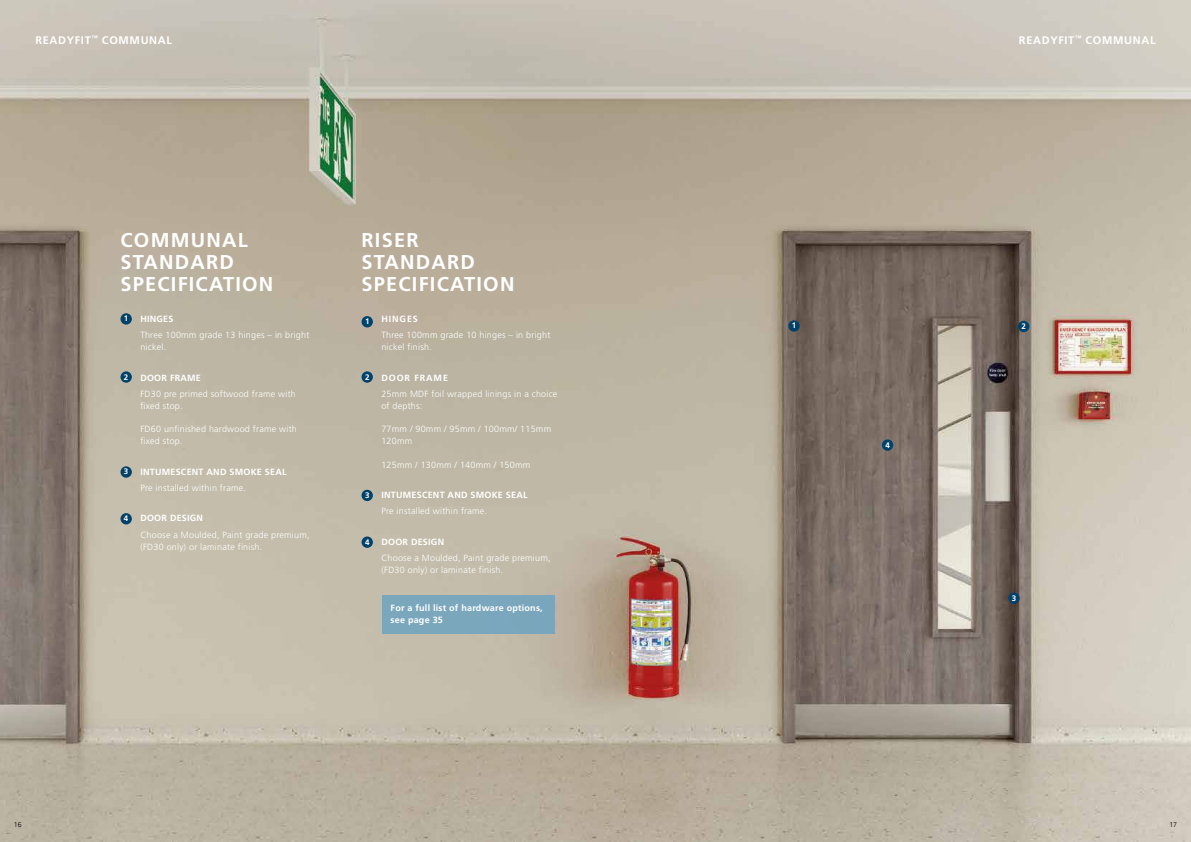
<style>
.page{position:relative;width:1191px;height:842px;background:#fff}
.page>*{position:absolute;margin:0;border:0;box-sizing:border-box;transform-origin:0 0}
.t1{font:700 20px/22px "Frutiger LT Std";letter-spacing:.06em;color:#fff}
.t2{font:700 11px "Frutiger LT Std";letter-spacing:.06em;color:#fff}
.t3{font:300 9px/12px "Frutiger LT Std";letter-spacing:.025em;color:#fff}
.t4{font:700 9px/12px "Frutiger LT Std";letter-spacing:.025em;color:#fff}
.t5{font:700 9px "Frutiger LT Std";letter-spacing:.1em;color:#fff}
.t6{font:700 8px "Frutiger LT Std";color:#fff}
.t7{font:300 7px "Frutiger LT Std";color:#000}
</style>
<div class="page">
<img style="left:0;top:0;width:1191px;height:842px">
<div style="left:1008px;top:592px;width:11px;height:12px;background:#00426a;border-radius:50%"></div>
<div style="left:1018px;top:321px;width:11px;height:11px;background:#00426a;border-radius:50%"></div>
<div style="left:788px;top:320px;width:11px;height:12px;background:#00426a;border-radius:50%"></div>
<div style="left:382px;top:595px;width:173px;height:39px;background:#7ba7bd"></div>
<div style="left:120px;top:313px;width:12px;height:12px;background:#00426a;border-radius:50%"></div>
<div style="left:120px;top:371px;width:12px;height:12px;background:#00426a;border-radius:50%"></div>
<div style="left:120px;top:466px;width:12px;height:12px;background:#00426a;border-radius:50%"></div>
<div style="left:361px;top:316px;width:12px;height:11px;background:#00426a;border-radius:50%"></div>
<div style="left:361px;top:371px;width:12px;height:12px;background:#00426a;border-radius:50%"></div>
<div style="left:361px;top:490px;width:12px;height:11px;background:#00426a;border-radius:50%"></div>
<div style="left:882px;top:439px;width:11px;height:12px;background:#00426a;border-radius:50%"></div>
<div style="left:120px;top:513px;width:12px;height:11px;background:#00426a;border-radius:50%"></div>
<div style="left:361px;top:536px;width:12px;height:12px;background:#00426a;border-radius:50%"></div>
<p class="t2" style="left:35px;top:33px;width:138px">READYFIT<sup>™</sup> COMMUNAL</p>
<h1 class="t1" style="left:120px;top:230px;width:154px">COMMUNAL<br>STANDARD<br>SPECIFICATION</h1>
<p class="t4" style="left:140px;top:313px;width:35px">HINGES</p>
<p class="t3" style="left:140px;top:329px;width:170px">Three 100mm grade 13 hinges – in bright nickel.</p>
<p class="t4" style="left:140px;top:371px;width:62px">DOOR FRAME</p>
<p class="t3" style="left:140px;top:388px;width:157px">FD30 pre primed softwood frame with fixed stop.</p>
<p class="t3" style="left:140px;top:423px;width:158px">FD60 unfinished hardwood frame with fixed stop.</p>
<p class="t4" style="left:140px;top:465px;width:148px">INTUMESCENT AND SMOKE SEAL</p>
<p class="t3" style="left:140px;top:482px;width:107px">Pre installed within frame.</p>
<p class="t4" style="left:140px;top:512px;width:64px">DOOR DESIGN</p>
<p class="t3" style="left:140px;top:529px;width:171px">Choose a Moulded, Paint grade premium, (FD30 only) or laminate finish.</p>
<p class="t6" style="left:124px;top:314px;width:6px">1</p>
<p class="t6" style="left:124px;top:372px;width:6px">2</p>
<p class="t6" style="left:124px;top:467px;width:6px">3</p>
<p class="t6" style="left:124px;top:514px;width:6px">4</p>
<h1 class="t1" style="left:361px;top:230px;width:154px">RISER<br>STANDARD<br>SPECIFICATION</h1>
<p class="t4" style="left:381px;top:313px;width:38px">HINGES</p>
<p class="t3" style="left:381px;top:329px;width:170px">Three 100mm grade 10 hinges – in bright nickel finish.</p>
<p class="t5" style="left:381px;top:372px;width:68px">DOOR FRAME</p>
<p class="t3" style="left:381px;top:388px;width:178px">25mm MDF foil wrapped linings in a choice of depths:</p>
<p class="t3" style="left:381px;top:423px;width:171px">77mm / 90mm / 95mm / 100mm/ 115mm<br>120mm</p>
<p class="t3" style="left:381px;top:458px;width:150px">125mm / 130mm / 140mm / 150mm</p>
<p class="t4" style="left:381px;top:489px;width:148px">INTUMESCENT AND SMOKE SEAL</p>
<p class="t3" style="left:381px;top:505px;width:107px">Pre installed within frame.</p>
<p class="t4" style="left:381px;top:535px;width:64px">DOOR DESIGN</p>
<p class="t3" style="left:381px;top:552px;width:171px">Choose a Moulded, Paint grade premium, (FD30 only) or laminate finish.</p>
<p class="t4" style="left:390px;top:602px;width:154px">For a full list of hardware options, see page 35</p>
<p class="t6" style="left:365px;top:317px;width:6px">1</p>
<p class="t6" style="left:365px;top:372px;width:6px">2</p>
<p class="t6" style="left:365px;top:490px;width:6px">3</p>
<p class="t6" style="left:365px;top:537px;width:6px">4</p>
<p class="t2" style="left:1019px;top:33px;width:138px">READYFIT<sup>™</sup> COMMUNAL</p>
<p class="t6" style="left:791px;top:321px;width:6px">1</p>
<p class="t6" style="left:1021px;top:321px;width:6px">2</p>
<p class="t6" style="left:885px;top:440px;width:6px">4</p>
<p class="t6" style="left:1011px;top:593px;width:6px">3</p>
<p class="t7" style="left:14px;top:820px;width:9px">16</p>
<p class="t7" style="left:1169px;top:820px;width:9px">17</p>
</div>
